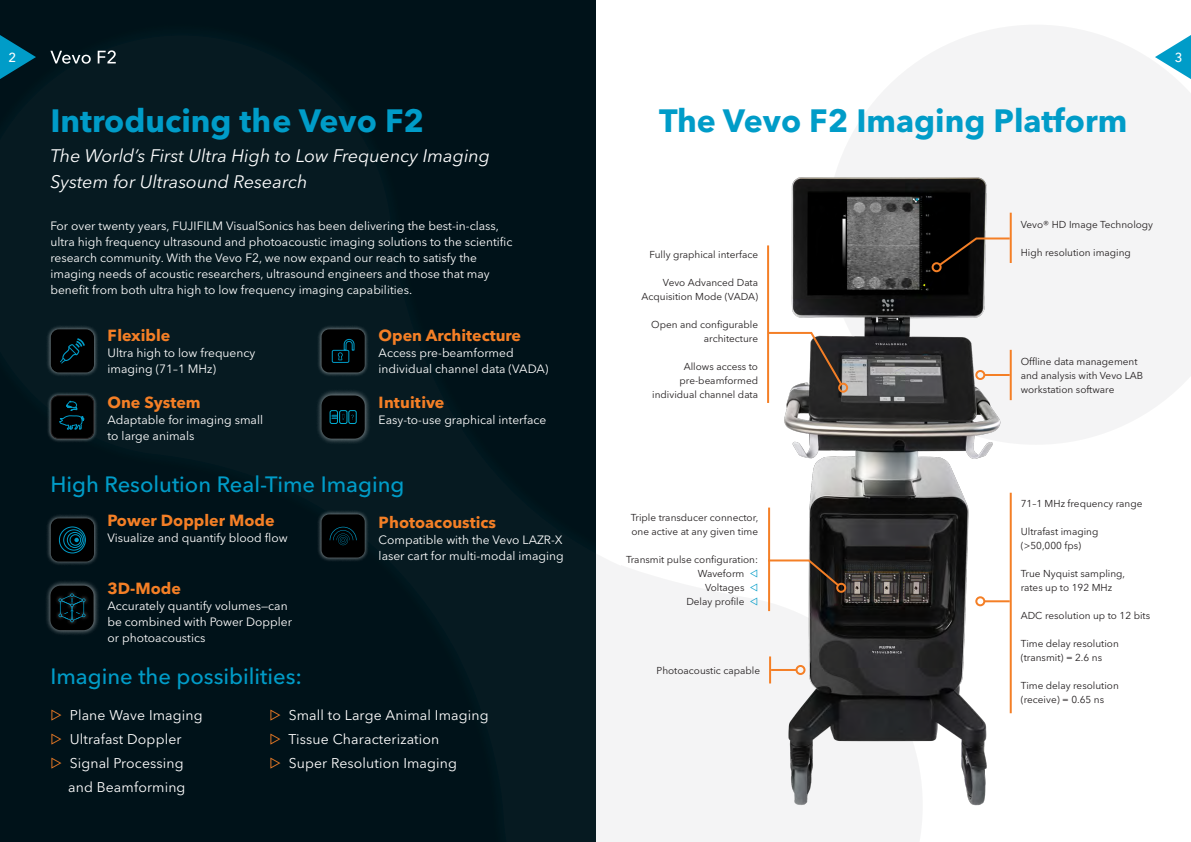
<style>
.page{position:relative;width:1191px;height:842px;background:#fff}
.page>*{position:absolute;margin:0;border:0;box-sizing:border-box;transform-origin:0 0}
.t1{font:700 32px "Avenir Next LT Pro";color:#009cc8}
.t2{font:500 22px "Avenir Next LT Pro";color:#009cc8}
.t3{font:italic 18px/26px "Avenir Next LT Pro";color:#fff}
.t4{font:700 16px "Avenir Next LT Pro";color:#f47f26}
.t5{font:14px "Avenir Next LT Pro";letter-spacing:.01em;color:#fff}
.t6{font:500 13px "Avenir Next LT Pro";color:#fff}
.t7{font:12px/16px "Avenir Next LT Pro";color:#fff}
.t8{font:10px/14px "Avenir Next LT Pro";color:#231f20}
.s1{color:#f47f26}
.s2{color:#009cc8}
</style>
<div class="page">
<hr style="left:595px;top:0;width:1px;height:842px;background:#231f20">
<svg style="left:595px;top:35px;width:327px;height:807px"></svg>
<svg style="left:826px;top:25px;width:365px;height:419px;fill:#f4f4f5"></svg>
<div style="left:0;top:0;width:595px;height:842px;background:#001219"></div>
<img style="left:783px;top:178px;width:217px;height:629px">
<div style="left:317px;top:325px;width:52px;height:52px;background:#fff;opacity:.5"></div>
<div style="left:321px;top:329px;width:44px;height:43px;background:#000;border-radius:8px"></div>
<div style="left:332px;top:350px;width:17px;height:13px;border:1px solid #009cc8"></div>
<svg style="left:338px;top:339px;width:17px;height:21px"></svg>
<div style="left:317px;top:510px;width:52px;height:52px;background:#fff;opacity:.5"></div>
<div style="left:321px;top:514px;width:44px;height:44px;background:#000;border-radius:8px"></div>
<svg style="left:330px;top:527px;width:27px;height:18px"></svg>
<div style="left:315px;top:389px;width:56px;height:56px;background:#fff;opacity:.5"></div>
<div style="left:321px;top:395px;width:44px;height:44px;background:#000;border-radius:10px"></div>
<div style="left:44px;top:580px;width:55px;height:56px;background:#fff;opacity:.5"></div>
<div style="left:50px;top:586px;width:44px;height:44px;background:#000;border-radius:10px"></div>
<div style="left:66px;top:589px;width:12px;height:12px;background:#fff;opacity:.5"></div>
<div style="left:78px;top:594px;width:12px;height:12px;background:#fff;opacity:.5"></div>
<div style="left:55px;top:594px;width:11px;height:12px;background:#050505"></div>
<div style="left:66px;top:615px;width:12px;height:11px;background:#fff;opacity:.5"></div>
<div style="left:78px;top:610px;width:12px;height:11px;background:#fff;opacity:.5"></div>
<div style="left:55px;top:610px;width:11px;height:11px;background:#060606"></div>
<svg style="left:58px;top:593px;width:28px;height:29px"></svg>
<div style="left:47px;top:391px;width:51px;height:52px;background:#fff;opacity:.5"></div>
<div style="left:51px;top:396px;width:43px;height:42px;background:#000;border-radius:7px"></div>
<div style="left:51px;top:395px;width:43px;height:44px;border:1px solid #231f20;border-radius:7px"></div>
<svg style="left:59px;top:401px;width:25px;height:42px"></svg>
<div style="left:339px;top:410px;width:8px;height:14px;border:1px solid #03aed3;border-radius:2px"></div>
<div style="left:330px;top:410px;width:8px;height:14px;border:1px solid #03aed3;border-radius:2px"></div>
<div style="left:348px;top:410px;width:9px;height:14px;border:1px solid #03aed3;border-radius:2px"></div>
<svg style="left:331px;top:414px;width:13px;height:6px"></svg>
<div style="left:46px;top:324px;width:53px;height:53px;background:#fff;opacity:.5"></div>
<div style="left:51px;top:329px;width:43px;height:43px;background:#000;border-radius:8px"></div>
<svg style="left:60px;top:338px;width:25px;height:26px"></svg>
<div style="left:46px;top:513px;width:53px;height:53px;background:#fff;opacity:.5"></div>
<svg style="left:51px;top:518px;width:43px;height:44px;background:#020b0e"></svg>
<div style="left:59px;top:526px;width:27px;height:27px;border:1px solid #009cc8;border-radius:50%"></div>
<div style="left:63px;top:529px;width:21px;height:21px;border:1px solid #009cc8;border-radius:50%"></div>
<div style="left:67px;top:532px;width:16px;height:16px;border:1px solid #009cc8;border-radius:50%"></div>
<div style="left:70px;top:534px;width:11px;height:11px;border:1px solid #009cc8;border-radius:50%"></div>
<svg style="left:74px;top:538px;width:5px;height:4px"></svg>
<svg style="left:50px;top:50px;width:66px;height:14px"></svg>
<svg style="left:937px;top:236px;width:74px;height:32px"></svg>
<div style="left:931px;top:262px;width:10px;height:10px;border:2px solid #f47f26;border-radius:50%"></div>
<svg style="left:766px;top:558px;width:75px;height:30px"></svg>
<div style="left:836px;top:583px;width:10px;height:10px;border:2px solid #f47f26;border-radius:50%"></div>
<svg style="left:766px;top:331px;width:78px;height:56px"></svg>
<div style="left:838px;top:383px;width:10px;height:10px;border:2px solid #f47f26;border-radius:50%"></div>
<hr style="left:1009px;top:213px;width:2px;height:50px;background:#f47f26">
<hr style="left:1009px;top:350px;width:2px;height:50px;background:#f47f26">
<hr style="left:769px;top:656px;width:2px;height:27px;background:#f47f26">
<hr style="left:1009px;top:493px;width:2px;height:220px;background:#f47f26">
<hr style="left:768px;top:508px;width:2px;height:103px;background:#f47f26">
<hr style="left:767px;top:245px;width:2px;height:158px;background:#f47f26">
<hr style="left:984px;top:374px;width:25px;height:2px;background:#f47f26">
<div style="left:975px;top:370px;width:10px;height:10px;border:2px solid #f47f26;border-radius:50%"></div>
<hr style="left:771px;top:669px;width:25px;height:2px;background:#f47f26">
<div style="left:795px;top:665px;width:10px;height:10px;border:2px solid #f47f26;border-radius:50%"></div>
<hr style="left:984px;top:600px;width:25px;height:2px;background:#f47f26">
<div style="left:975px;top:596px;width:10px;height:10px;border:2px solid #f47f26;border-radius:50%"></div>
<svg style="left:0;top:35px;width:36px;height:44px"></svg>
<svg style="left:1155px;top:35px;width:36px;height:44px"></svg>
<p class="t6" style="left:8px;top:50px;width:9px">2</p>
<p class="t6" style="left:1174px;top:50px;width:9px">3</p>
<p class="t1" style="left:50px;top:101px;width:375px">Introducing the Vevo F2</p>
<p class="t3" style="left:50px;top:143px;width:441px">The World’s First Ultra High to Low Frequency Imaging<br>System for Ultrasound Research</p>
<p class="t7" style="left:50px;top:218px;width:463px">For over twenty years, FUJIFILM VisualSonics has been delivering the best-in-class, ultra high frequency ultrasound and photoacoustic imaging solutions to the scientific research community. With the Vevo F2, we now expand our reach to satisfy the imaging needs of acoustic researchers, ultrasound engineers and those that may benefit from both ultra high to low frequency imaging capabilities.</p>
<p class="t4" style="left:107px;top:326px;width:64px">Flexible</p>
<p class="t7" style="left:107px;top:345px;width:149px">Ultra high to low frequency imaging (71–1 MHz)</p>
<p class="t4" style="left:379px;top:326px;width:144px">Open Architecture</p>
<p class="t7" style="left:379px;top:345px;width:171px">Access pre-beamformed individual channel data (VADA)</p>
<p class="t4" style="left:107px;top:392px;width:95px">One System</p>
<p class="t7" style="left:107px;top:411px;width:157px">Adaptable for imaging small to large animals</p>
<p class="t4" style="left:379px;top:392px;width:67px">Intuitive</p>
<p class="t7" style="left:379px;top:411px;width:169px">Easy-to-use graphical interface</p>
<p class="t2" style="left:50px;top:471px;width:355px">High Resolution Real-Time Imaging</p>
<p class="t4" style="left:107px;top:511px;width:168px">Power Doppler Mode</p>
<p class="t7" style="left:107px;top:530px;width:182px">Visualize and quantify blood flow</p>
<p class="t4" style="left:379px;top:513px;width:119px">Photoacoustics</p>
<p class="t7" style="left:379px;top:532px;width:186px">Compatible with the Vevo LAZR-X laser cart for multi-modal imaging</p>
<p class="t4" style="left:107px;top:578px;width:75px">3D-Mode</p>
<p class="t7" style="left:107px;top:597px;width:186px">Accurately quantify volumes—can be combined with Power Doppler or photoacoustics</p>
<p class="t2" style="left:50px;top:663px;width:253px">Imagine the possibilities:</p>
<p class="t5" style="left:50px;top:707px;width:154px"><span class="s1">▷</span> Plane Wave Imaging</p>
<p class="t5" style="left:50px;top:731px;width:133px"><span class="s1">▷</span> Ultrafast Doppler</p>
<p class="t5" style="left:50px;top:755px;width:135px"><span class="s1">▷</span> Signal Processing</p>
<p class="t5" style="left:68px;top:779px;width:119px">and Beamforming</p>
<p class="t5" style="left:269px;top:707px;width:221px"><span class="s1">▷</span> Small to Large Animal Imaging</p>
<p class="t5" style="left:269px;top:731px;width:171px"><span class="s1">▷</span> Tissue Characterization</p>
<p class="t5" style="left:269px;top:755px;width:189px"><span class="s1">▷</span> Super Resolution Imaging</p>
<p class="t1" style="left:659px;top:101px;width:470px">The Vevo F2 Imaging Platform</p>
<p class="t8" style="left:649px;top:247px;width:110px">Fully graphical interface</p>
<p class="t8" style="left:641px;top:275px;width:118px;text-align:right">Vevo Advanced Data<br>Acquisition Mode (VADA)</p>
<p class="t8" style="left:651px;top:317px;width:108px;text-align:right">Open and configurable architecture</p>
<p class="t8" style="left:684px;top:359px;width:76px">Allows access to</p>
<p class="t8" style="left:652px;top:373px;width:107px;text-align:right">pre-beamformed individual channel data</p>
<p class="t8" style="left:630px;top:511px;width:129px">Triple transducer connector, one active at any given time</p>
<p class="t8" style="left:626px;top:553px;width:134px">Transmit pulse configuration:</p>
<p class="t8" style="left:697px;top:567px;width:62px">Waveform <span class="s2">◁</span></p>
<p class="t8" style="left:705px;top:581px;width:55px">Voltages <span class="s2">◁</span></p>
<p class="t8" style="left:686px;top:595px;width:73px">Delay profile <span class="s2">◁</span></p>
<p class="t8" style="left:656px;top:663px;width:105px">Photoacoustic capable</p>
<p class="t8" style="left:1020px;top:217px;width:134px">Vevo® HD Image Technology</p>
<p class="t8" style="left:1020px;top:245px;width:112px">High resolution imaging</p>
<p class="t8" style="left:1020px;top:354px;width:118px">Offline data management</p>
<p class="t8" style="left:1020px;top:368px;width:124px">and analysis with Vevo LAB workstation software</p>
<p class="t8" style="left:1020px;top:497px;width:123px">71–1 MHz frequency range</p>
<p class="t8" style="left:1020px;top:525px;width:79px">Ultrafast imaging</p>
<p class="t8" style="left:1020px;top:539px;width:62px">(&gt;50,000 fps)</p>
<p class="t8" style="left:1020px;top:567px;width:106px">True Nyquist sampling, rates up to 192 MHz</p>
<p class="t8" style="left:1020px;top:609px;width:131px">ADC resolution up to 12 bits</p>
<p class="t8" style="left:1020px;top:637px;width:100px">Time delay resolution (transmit) = 2.6 ns</p>
<p class="t8" style="left:1020px;top:679px;width:100px">Time delay resolution (receive) = 0.65 ns</p>
</div>
